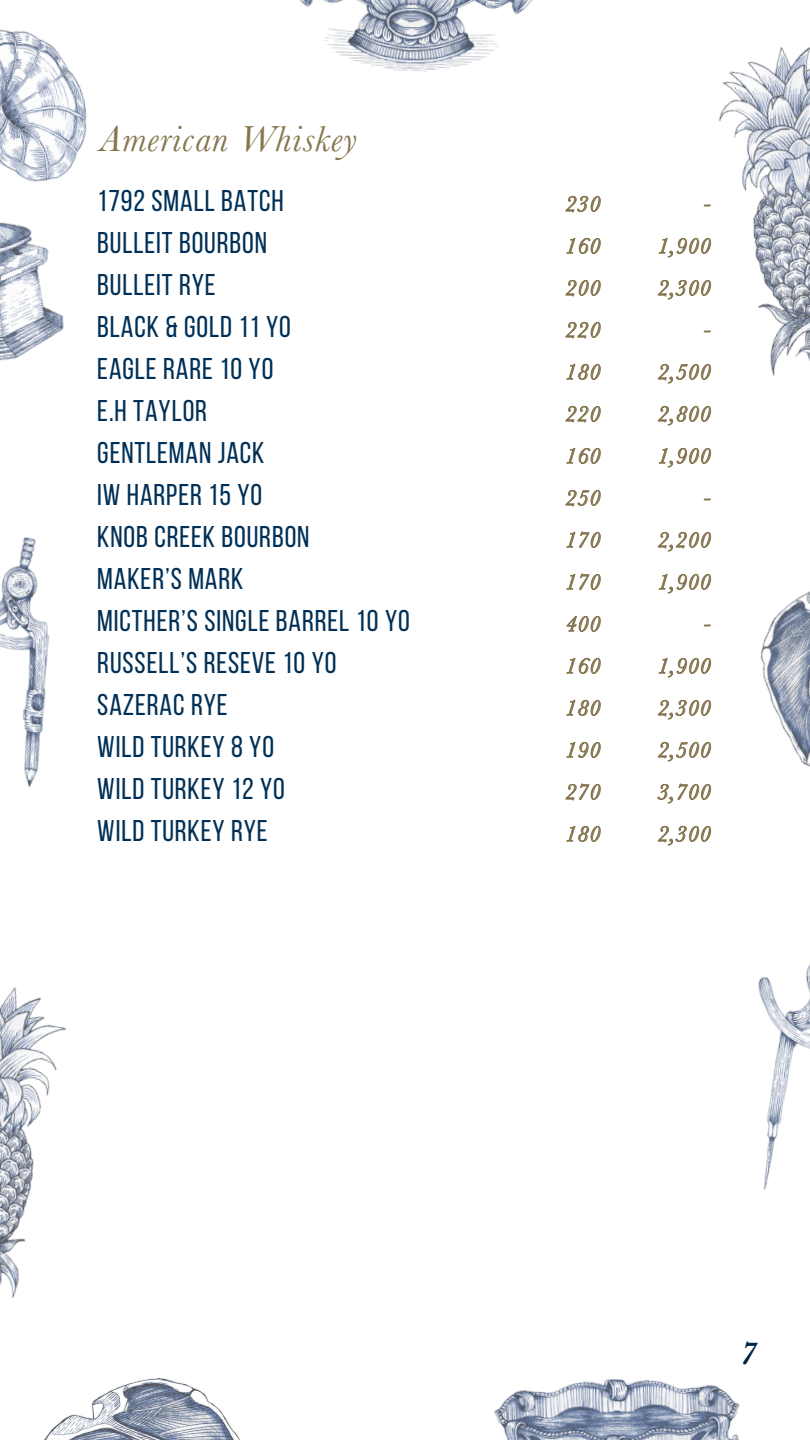
<style>
.page{position:relative;width:810px;height:1440px;background:#fff}
.page>*{position:absolute;margin:0;border:0;box-sizing:border-box;transform-origin:0 0}
.t1{font:italic 37.5px "Baskerville";letter-spacing:.03em;color:#85764e}
.t2{font:italic 600 33px "Baskerville";color:#002445;scale:.95 1}
.t3{font:30px/42px "Bebas Neue";letter-spacing:.03em;color:#003057}
.t4{font:italic 22.5px/42px "Baskerville";letter-spacing:.03em;color:#85754e;text-align:justify}
</style>
<div class="page">
<img style="left:758px;top:964px;width:52px;height:226px">
<img style="left:696px;top:47px;width:114px;height:365px">
<img style="left:0;top:987px;width:66px;height:311px">
<img style="left:299px;top:0;width:234px;height:72px">
<img style="left:494px;top:1379px;width:246px;height:61px">
<img style="left:682px;top:498px;width:128px;height:292px">
<img style="left:0;top:537px;width:49px;height:251px">
<img style="left:0;top:29px;width:87px;height:332px">
<img style="left:44px;top:1377px;width:196px;height:63px">
<svg style="left:565px;top:196px;width:36px;height:17px"></svg>
<svg style="left:566px;top:238px;width:35px;height:16px"></svg>
<svg style="left:565px;top:280px;width:36px;height:17px"></svg>
<svg style="left:565px;top:322px;width:36px;height:17px"></svg>
<svg style="left:566px;top:364px;width:35px;height:16px"></svg>
<svg style="left:565px;top:406px;width:36px;height:17px"></svg>
<svg style="left:566px;top:448px;width:35px;height:16px"></svg>
<svg style="left:565px;top:490px;width:36px;height:17px"></svg>
<svg style="left:566px;top:531px;width:35px;height:17px"></svg>
<svg style="left:566px;top:573px;width:35px;height:17px"></svg>
<svg style="left:566px;top:616px;width:35px;height:16px"></svg>
<svg style="left:566px;top:658px;width:35px;height:16px"></svg>
<svg style="left:566px;top:700px;width:35px;height:16px"></svg>
<svg style="left:566px;top:742px;width:35px;height:16px"></svg>
<svg style="left:565px;top:783px;width:36px;height:18px"></svg>
<svg style="left:566px;top:826px;width:35px;height:16px"></svg>
<svg style="left:704px;top:205px;width:7px;height:2px"></svg>
<svg style="left:659px;top:238px;width:52px;height:20px"></svg>
<svg style="left:658px;top:280px;width:53px;height:20px"></svg>
<svg style="left:704px;top:331px;width:7px;height:2px"></svg>
<svg style="left:658px;top:364px;width:53px;height:20px"></svg>
<svg style="left:658px;top:406px;width:53px;height:20px"></svg>
<svg style="left:659px;top:448px;width:52px;height:20px"></svg>
<svg style="left:704px;top:499px;width:7px;height:2px"></svg>
<svg style="left:658px;top:532px;width:53px;height:20px"></svg>
<svg style="left:659px;top:574px;width:52px;height:20px"></svg>
<svg style="left:704px;top:625px;width:7px;height:2px"></svg>
<svg style="left:659px;top:658px;width:52px;height:20px"></svg>
<svg style="left:658px;top:700px;width:53px;height:20px"></svg>
<svg style="left:658px;top:742px;width:53px;height:20px"></svg>
<svg style="left:657px;top:783px;width:54px;height:21px"></svg>
<svg style="left:658px;top:826px;width:53px;height:20px"></svg>
<p class="t1" style="left:100px;top:114px;width:259px">American Whiskey</p>
<p class="t3" style="left:97px;top:180px;width:314px">1792 SMALL BATCH<br>BULLEIT BOURBON<br>BULLEIT RYE<br>BLACK &amp; GOLD 11 YO<br>EAGLE RARE 10 YO<br>E.H TAYLOR<br>GENTLEMAN JACK<br>IW HARPER 15 YO<br>KNOB CREEK BOURBON<br>MAKER’S MARK<br>MICTHER’S SINGLE BARREL 10 YO<br>RUSSELL’S RESEVE 10 YO<br>SAZERAC RYE<br>WILD TURKEY 8 YO<br>WILD TURKEY 12 YO<br>WILD TURKEY RYE</p>
<p class="t4" style="left:565px;top:183px;width:37px">230<br>160<br>200<br>220<br>180<br>220<br>160<br>250<br>170<br>170<br>400<br>160<br>180<br>190<br>270<br>180</p>
<p class="t4" style="left:658px;top:225px;width:55px">1,900<br>2,300</p>
<p class="t4" style="left:658px;top:351px;width:55px">2,500<br>2,800<br>1,900</p>
<p class="t4" style="left:658px;top:519px;width:55px">2,200<br>1,900</p>
<p class="t4" style="left:658px;top:645px;width:55px">1,900<br>2,300<br>2,500<br>3,700<br>2,300</p>
<p class="t2" style="left:740px;top:1330px;width:18px">7</p>
</div>
